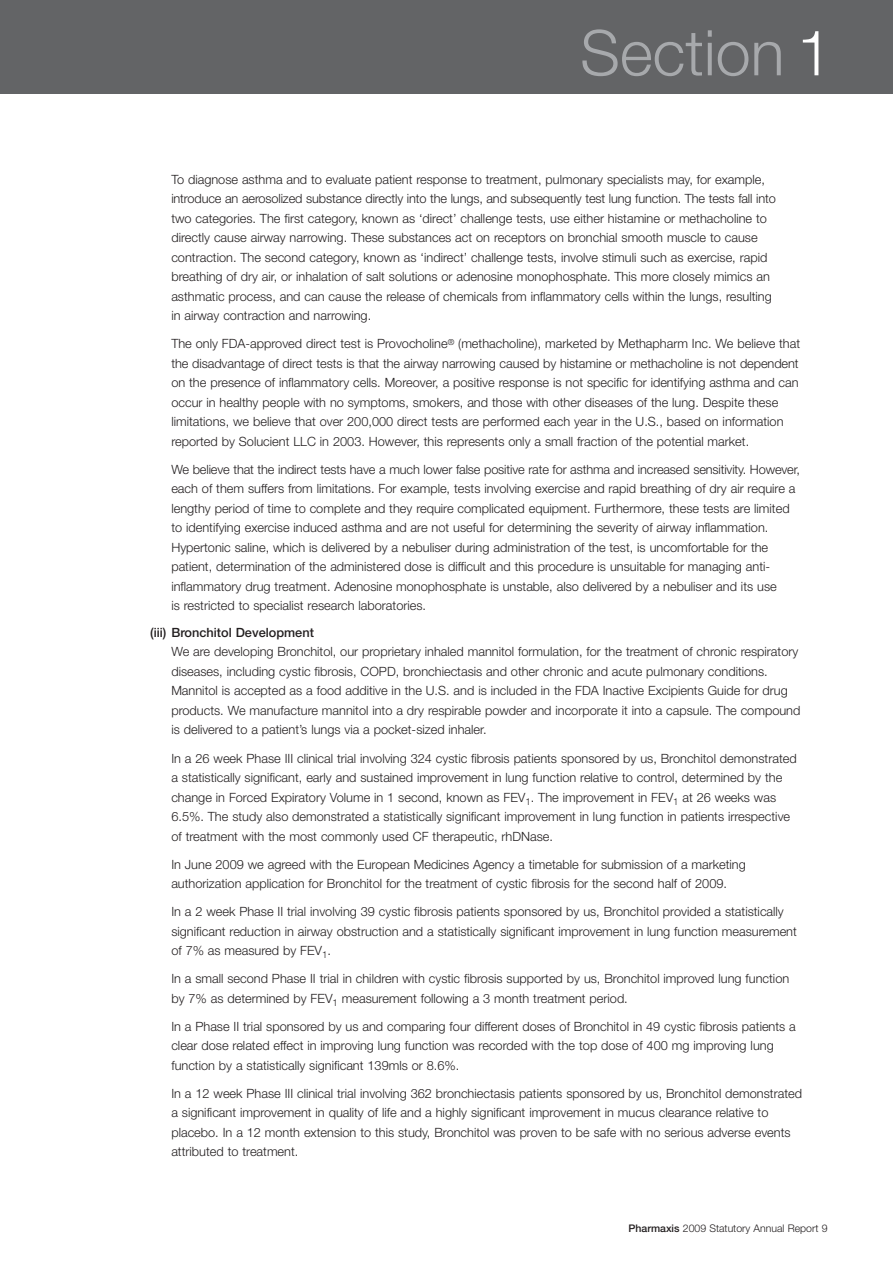
<style>
.page{position:relative;width:893px;height:1263px;background:#fff}
.page>*{position:absolute;margin:0;border:0;box-sizing:border-box;transform-origin:0 0}
.t1{font:300 63px "Helvetica Neue";color:#a7a9ac}
.t2{font:300 12.75px/19.5px "Helvetica Neue";color:#231f20}
.t3{font:500 12.75px "Helvetica Neue";color:#231f20}
.t4{font:300 10.5px "Helvetica Neue";color:#231f20}
.s1{color:#fff}
.s2{font-weight:500}
</style>
<div class="page">
<div style="left:0;top:0;width:892px;height:94px;background:#636466"></div>
<h1 class="t1" style="left:580px;top:30px;width:253px">Section <span class="s1">1</span></h1>
<p class="t2" style="left:171px;top:171px;width:606px">To diagnose asthma and to evaluate patient response to treatment, pulmonary specialists may, for example, introduce an aerosolized substance directly into the lungs, and subsequently test lung function. The tests fall into two categories. The first category, known as ‘direct’ challenge tests, use either histamine or methacholine to directly cause airway narrowing. These substances act on receptors on bronchial smooth muscle to cause contraction. The second category, known as ‘indirect’ challenge tests, involve stimuli such as exercise, rapid breathing of dry air, or inhalation of salt solutions or adenosine monophosphate. This more closely mimics an asthmatic process, and can cause the release of chemicals from inflammatory cells within the lungs, resulting in airway contraction and narrowing.</p>
<p class="t2" style="left:171px;top:335px;width:630px">The only FDA-approved direct test is Provocholine<sup>®</sup> (methacholine), marketed by Methapharm Inc. We believe that the disadvantage of direct tests is that the airway narrowing caused by histamine or methacholine is not dependent on the presence of inflammatory cells. Moreover, a positive response is not specific for identifying asthma and can occur in healthy people with no symptoms, smokers, and those with other diseases of the lung. Despite these limitations, we believe that over 200,000 direct tests are performed each year in the U.S., based on information reported by Solucient LLC in 2003. However, this represents only a small fraction of the potential market.</p>
<p class="t2" style="left:171px;top:461px;width:630px">We believe that the indirect tests have a much lower false positive rate for asthma and increased sensitivity. However, each of them suffers from limitations. For example, tests involving exercise and rapid breathing of dry air require a lengthy period of time to complete and they require complicated equipment. Furthermore, these tests are limited to identifying exercise induced asthma and are not useful for determining the severity of airway inflammation.<br>Hypertonic saline, which is delivered by a nebuliser during administration of the test, is uncomfortable for the patient, determination of the administered dose is difficult and this procedure is unsuitable for managing anti&shy;inflammatory drug treatment. Adenosine monophosphate is unstable, also delivered by a nebuliser and its use<br>is restricted to specialist research laboratories.</p>
<p class="t3" style="left:150px;top:628px;width:165px">(iii) Bronchitol Development</p>
<p class="t2" style="left:171px;top:643px;width:630px">We are developing Bronchitol, our proprietary inhaled mannitol formulation, for the treatment of chronic respiratory diseases, including cystic fibrosis, COPD, bronchiectasis and other chronic and acute pulmonary conditions.<br>Mannitol is accepted as a food additive in the U.S. and is included in the FDA Inactive Excipients Guide for drug products. We manufacture mannitol into a dry respirable powder and incorporate it into a capsule. The compound is delivered to a patient’s lungs via a pocket-sized inhaler.</p>
<p class="t2" style="left:171px;top:749px;width:627px">In a 26 week Phase III clinical trial involving 324 cystic fibrosis patients sponsored by us, Bronchitol demonstrated a statistically significant, early and sustained improvement in lung function relative to control, determined by the change in Forced Expiratory Volume in 1 second, known as FEV<sub>1</sub>. The improvement in FEV<sub>1</sub> at 26 weeks was 6.5%. The study also demonstrated a statistically significant improvement in lung function in patients irrespective of treatment with the most commonly used CF therapeutic, rhDNase.</p>
<p class="t2" style="left:171px;top:855px;width:576px">In June 2009 we agreed with the European Medicines Agency a timetable for submission of a marketing authorization application for Bronchitol for the treatment of cystic fibrosis for the second half of 2009.</p>
<p class="t2" style="left:171px;top:903px;width:627px">In a 2 week Phase II trial involving 39 cystic fibrosis patients sponsored by us, Bronchitol provided a statistically significant reduction in airway obstruction and a statistically significant improvement in lung function measurement of 7% as measured by FEV<sub>1</sub>.</p>
<p class="t2" style="left:171px;top:970px;width:619px">In a small second Phase II trial in children with cystic fibrosis supported by us, Bronchitol improved lung function by 7% as determined by FEV<sub>1</sub> measurement following a 3 month treatment period.</p>
<p class="t2" style="left:171px;top:1017px;width:626px">In a Phase II trial sponsored by us and comparing four different doses of Bronchitol in 49 cystic fibrosis patients a clear dose related effect in improving lung function was recorded with the top dose of 400 mg improving lung function by a statistically significant 139mls or 8.6%.</p>
<p class="t2" style="left:171px;top:1084px;width:632px">In a 12 week Phase III clinical trial involving 362 bronchiectasis patients sponsored by us, Bronchitol demonstrated a significant improvement in quality of life and a highly significant improvement in mucus clearance relative to placebo. In a 12 month extension to this study, Bronchitol was proven to be safe with no serious adverse events attributed to treatment.</p>
<p class="t4" style="left:628px;top:1225px;width:201px"><span class="s2">Pharmaxis</span> 2009 Statutory Annual Report 9</p>
</div>
